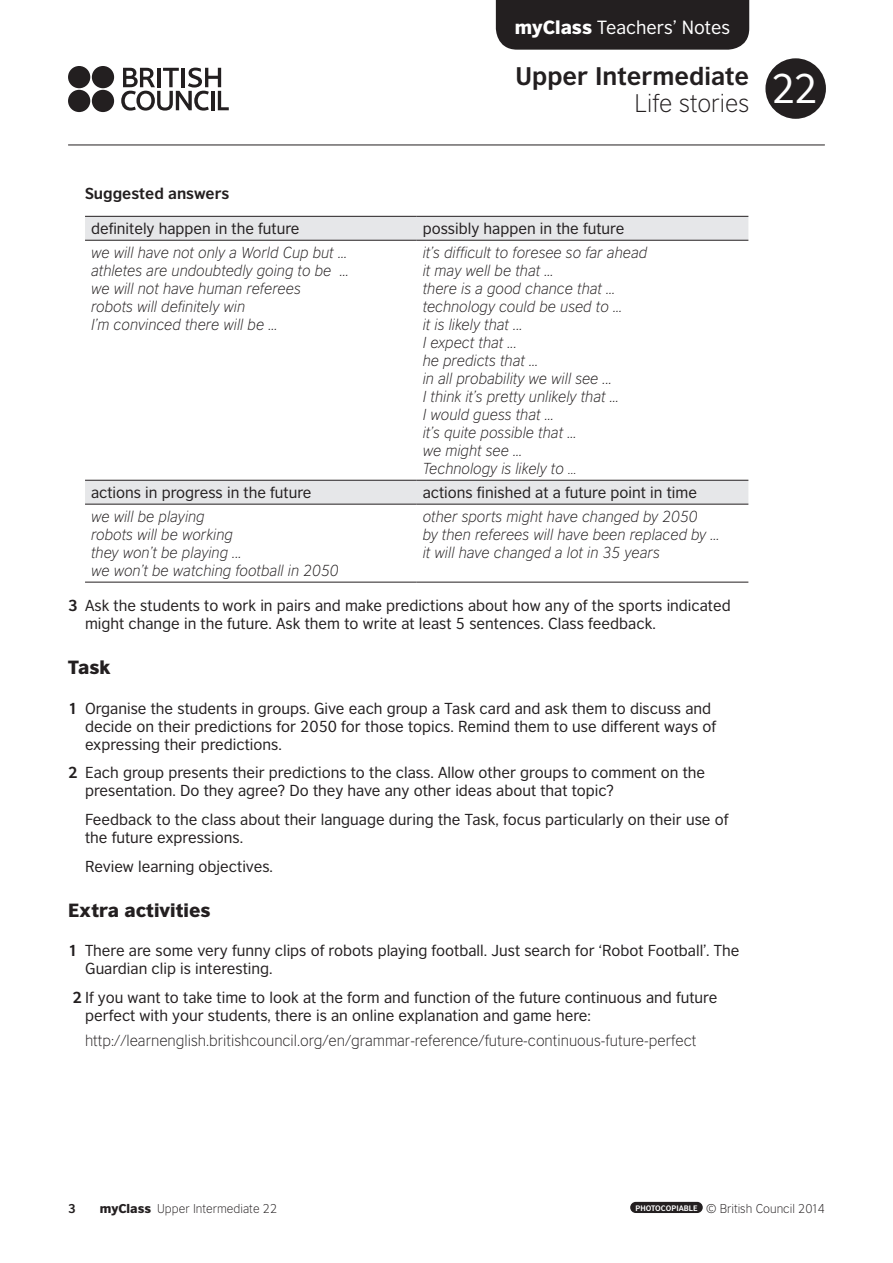
<style>
.page{position:relative;width:893px;height:1263px;background:#fff}
.page>*{position:absolute;margin:0;border:0;box-sizing:border-box;transform-origin:0 0}
.t1{font:39px "British Council Sans";color:#fff}
.t2{font:700 24px "British Council Sans";color:#231f20}
.t3{font:300 24px "British Council Sans";color:#231f20}
.t4{font:18px "British Council Sans";color:#fff}
.t5{font:900 18px "British Council Sans";color:#231f20}
.t6{font:15px/18px "British Council Sans";color:#231f20}
.t7{font:italic 300 15px/18px "British Council Sans";color:#231f20}
.t8{font:300 15px "British Council Sans";color:#231f20}
.t9{font:700 15px "British Council Sans";color:#231f20}
.t10{font:300 12px "British Council Sans";color:#231f20}
.t11{font:700 12px "British Council Sans";color:#231f20}
.s1{font-weight:900}
.s2{font-weight:700}
</style>
<div class="page">
<svg style="left:121px;top:68px;width:108px;height:43px"></svg>
<div style="left:68px;top:66px;width:22px;height:22px;background:#231f20;border-radius:50%"></div>
<div style="left:92px;top:66px;width:22px;height:22px;background:#231f20;border-radius:50%"></div>
<div style="left:68px;top:90px;width:22px;height:22px;background:#231f20;border-radius:50%"></div>
<div style="left:92px;top:90px;width:22px;height:22px;background:#231f20;border-radius:50%"></div>
<hr style="left:68px;top:145px;width:757px;height:1px;background:#231f20">
<div style="left:630px;top:1202px;width:73px;height:11px;background:#231f20;border-radius:6px"></div>
<div style="left:765px;top:58px;width:61px;height:61px;background:#231f20;border-radius:50%"></div>
<div style="left:496px;top:0;width:253px;height:50px;background:#231f20"></div>
<svg style="left:85px;top:217px;width:663px;height:287px"></svg>
<hr style="left:85px;top:216px;width:332px;height:1px;background:#231f20">
<hr style="left:417px;top:216px;width:331px;height:1px;background:#231f20">
<hr style="left:85px;top:240px;width:332px;height:1px;background:#231f20">
<hr style="left:417px;top:240px;width:331px;height:1px;background:#231f20">
<hr style="left:85px;top:480px;width:332px;height:1px;background:#231f20">
<hr style="left:417px;top:480px;width:331px;height:1px;background:#231f20">
<hr style="left:85px;top:504px;width:332px;height:1px;background:#231f20">
<hr style="left:417px;top:504px;width:331px;height:1px;background:#231f20">
<hr style="left:85px;top:582px;width:332px;height:1px;background:#231f20">
<hr style="left:417px;top:582px;width:331px;height:1px;background:#231f20">
<p class="t4" style="left:515px;top:17px;width:217px"><span class="s1">myClass</span> Teachers’ Notes</p>
<h2 class="t2" style="left:515px;top:61px;width:235px">Upper Intermediate</h2>
<h2 class="t3" style="left:635px;top:90px;width:116px">Life stories</h2>
<h1 class="t1" style="left:771px;top:65px;width:48px">22</h1>
<p class="t9" style="left:85px;top:184px;width:146px">Suggested answers</p>
<p class="t6" style="left:91px;top:220px;width:210px">definitely happen in the future</p>
<p class="t6" style="left:423px;top:220px;width:203px">possibly happen in the future</p>
<p class="t7" style="left:91px;top:244px;width:259px">we will have not only a World Cup but ... athletes are undoubtedly going to be ... we will not have human referees<br>robots will definitely win<br>I’m convinced there will be ...</p>
<p class="t7" style="left:423px;top:244px;width:226px">it’s difficult to foresee so far ahead it may well be that ...<br>there is a good chance that ... technology could be used to ...<br>it is likely that ...<br>I expect that ...<br>he predicts that ...<br>in all probability we will see ...<br>I think it’s pretty unlikely that ...<br>I would guess that ...<br>it’s quite possible that ...<br>we might see ...<br>Technology is likely to …</p>
<p class="t6" style="left:91px;top:483px;width:222px">actions in progress in the future</p>
<p class="t6" style="left:423px;top:483px;width:276px">actions finished at a future point in time</p>
<p class="t7" style="left:91px;top:508px;width:249px">we will be playing<br>robots will be working<br>they won’t be playing ...<br>we won’t be watching football in 2050</p>
<p class="t7" style="left:423px;top:508px;width:298px">other sports might have changed by 2050<br>by then referees will have been replaced by ... it will have changed a lot in 35 years</p>
<p class="t6" style="left:85px;top:597px;width:647px;text-indent:-17px"><span class="s2">3</span> Ask the students to work in pairs and make predictions about how any of the sports indicated might change in the future. Ask them to write at least 5 sentences. Class feedback.</p>
<p class="t5" style="left:68px;top:656px;width:44px">Task</p>
<p class="t6" style="left:85px;top:699px;width:633px;text-indent:-17px"><span class="s2">1</span> Organise the students in groups. Give each group a Task card and ask them to discuss and decide on their predictions for 2050 for those topics. Remind them to use different ways of expressing their predictions.</p>
<p class="t6" style="left:85px;top:764px;width:622px;text-indent:-17px"><span class="s2">2</span> Each group presents their predictions to the class. Allow other groups to comment on the presentation. Do they agree? Do they have any other ideas about that topic?</p>
<p class="t6" style="left:85px;top:810px;width:645px">Feedback to the class about their language during the Task, focus particularly on their use of the future expressions.</p>
<p class="t6" style="left:85px;top:857px;width:190px">Review learning objectives.</p>
<p class="t5" style="left:68px;top:898px;width:144px">Extra activities</p>
<p class="t6" style="left:85px;top:941px;width:656px;text-indent:-17px"><span class="s2">1</span> There are some very funny clips of robots playing football. Just search for ‘Robot Football’. The<br>Guardian clip is interesting.</p>
<p class="t6" style="left:85px;top:989px;width:634px;text-indent:-12px"><span class="s2">2</span> If you want to take time to look at the form and function of the future continuous and future perfect with your students, there is an online explanation and game here:</p>
<p class="t8" style="left:85px;top:1032px;width:613px">http://learnenglish.britishcouncil.org/en/grammar-reference/future-continuous-future-perfect</p>
<p class="t11" style="left:68px;top:1201px;width:9px">3</p>
<p class="t10" style="left:100px;top:1202px;width:179px"><span class="s1">myClass</span> Upper Intermediate 22</p>
<p class="t10" style="left:635px;top:1202px;width:191px"><sup>PHOTOCOPIABLE</sup> © British Council 2014</p>
</div>
